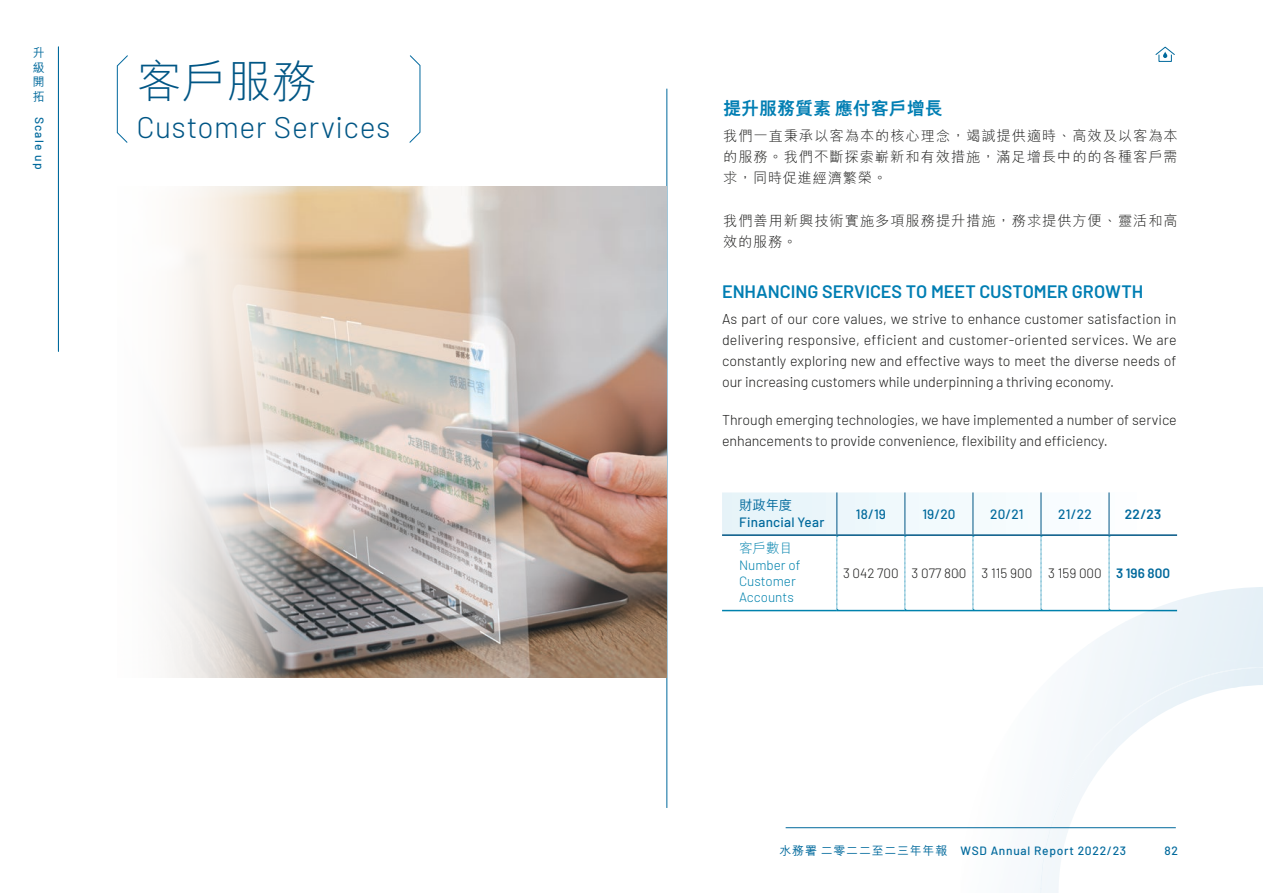
<style>
.page{position:relative;width:1263px;height:893px;background:#fff}
.page>*{position:absolute;margin:0;border:0;box-sizing:border-box;transform-origin:0 0}
.L1-C{font:300 45px "M Hei HK";color:#005685}
.L1-E{font:300 30px "Barlow";letter-spacing:.02em;color:#005685}
.Body-E{font:600 18px "Barlow";color:#007eb3}
.Body-C{font:800 18px "M Hei HK";color:#007eb3}
.Body-E-2{font:300 14.25px/21px "Barlow";letter-spacing:-.005em;color:#1c1c1b;text-align:justify}
.Body-C-2{font:300 14.25px/21px "M Hei HK";letter-spacing:.065em;color:#1c1c1b;text-align:justify}
.Table_Title{font:500 13.5px "Barlow";letter-spacing:.015em;color:#00699c}
.Table_Txt{font:300 13.5px/16.2px "Barlow";color:#0082ad}
.Table_Txt-2{font:300 13.5px "Barlow";color:#1c1c1b}
.Table_Txt-3{font:600 13.5px "Barlow";color:#00699c}
.Table_Title-2{font:600 13.5px "Barlow";color:#00699c}
.Table_Title-3{font:500 13.5px "M Hei HK";color:#00699c}
.t1{font:500 12px "Barlow";letter-spacing:.06em;color:#00699c}
.t2{font:500 12px/14.4px "M Hei HK";letter-spacing:.06em;color:#00699c;text-align:justify}
.s1{font-family:"M Hei HK"}
</style>
<div class="page">
<hr style="left:722px;top:610px;width:115px;height:1px;background:#0082ad">
<hr style="left:837px;top:610px;width:68px;height:1px;background:#0082ad">
<hr style="left:905px;top:610px;width:68px;height:1px;background:#0082ad">
<hr style="left:973px;top:610px;width:68px;height:1px;background:#0082ad">
<hr style="left:1041px;top:610px;width:68px;height:1px;background:#0082ad">
<hr style="left:1109px;top:610px;width:68px;height:1px;background:#0082ad">
<svg style="left:722px;top:492px;width:455px;height:118px"></svg>
<svg style="left:117px;top:55px;width:11px;height:88px"></svg>
<svg style="left:409px;top:55px;width:11px;height:88px"></svg>
<hr style="left:667px;top:89px;width:1px;height:719px;background:#00699c">
<img style="left:167px;top:186px;width:500px;height:492px">
<img style="left:1124px;top:600px;width:139px;height:37px">
<img style="left:1177px;top:587px;width:86px;height:23px">
<div style="left:1087px;top:644px;width:176px;height:43px;background:#ebf3f8"></div>
<img style="left:1082px;top:668px;width:156px;height:39px">
<img style="left:1076px;top:693px;width:97px;height:37px">
<img style="left:1075px;top:718px;width:62px;height:25px">
<svg style="left:1259px;top:667px;width:4px;height:4px"></svg>
<img style="left:1209px;top:667px;width:50px;height:8px">
<img style="left:1174px;top:674px;width:38px;height:14px">
<img style="left:1145px;top:686px;width:31px;height:17px">
<img style="left:1120px;top:702px;width:27px;height:19px">
<img style="left:1040px;top:720px;width:82px;height:169px">
<hr style="left:786px;top:827px;width:390px;height:1px;background:#00699c">
<hr style="left:58px;top:47px;width:1px;height:304px;background:#00699c">
<div style="left:1158px;top:55px;width:14px;height:7px;border:1px solid #00699c"></div>
<svg style="left:1155px;top:46px;width:20px;height:12px"></svg>
<p class="t2" style="left:33px;top:45px;width:13px">升級開拓</p>
<p class="t1" style="left:48px;top:117px;width:54px;rotate:90deg">Scale up</p>
<h1 class="L1-C" style="left:136px;top:59px;width:181px">客戶服務</h1>
<h1 class="L1-E" style="left:136px;top:105px;width:256px">Customer Services</h1>
<p class="Body-C" style="left:723px;top:99px;width:221px">提升服務質素應付客戶增長</p>
<p class="Body-C-2" style="left:723px;top:125px;width:456px">我們一直秉承以客為本的核心理念，竭誠提供適時、高效及以客為本的服務。我們不斷探索嶄新和有效措施，滿足增長中的的各種客戶需求，同時促進經濟繁榮。</p>
<p class="Body-C-2" style="left:723px;top:210px;width:456px">我們善用新興技術實施多項服務提升措施，務求提供方便、靈活和高效的服務。</p>
<p class="Body-E" style="left:722px;top:278px;width:423px">ENHANCING SERVICES TO MEET CUSTOMER GROWTH</p>
<p class="Body-E-2" style="left:722px;top:307px;width:456px">As part of our core values, we strive to enhance customer satisfaction in delivering responsive, efficient and customer-oriented services. We are constantly exploring new and effective ways to meet the diverse needs of our increasing customers while underpinning a thriving economy.</p>
<p class="Body-E-2" style="left:722px;top:408px;width:456px">Through emerging technologies, we have implemented a number of service enhancements to provide convenience, flexibility and efficiency.</p>
<p class="Table_Title-3" style="left:739px;top:496px;width:55px">財政年度</p>
<p class="Table_Title" style="left:739px;top:512px;width:87px">Financial Year</p>
<p class="Table_Txt" style="left:739px;top:539px;width:63px"><span class="s1">客戶數目<br></span>Number of<br>Customer<br>Accounts</p>
<p class="Table_Title" style="left:856px;top:504px;width:32px">18/19</p>
<p class="Table_Title" style="left:922px;top:504px;width:35px">19/20</p>
<p class="Table_Title" style="left:990px;top:504px;width:35px">20/21</p>
<p class="Table_Title" style="left:1058px;top:504px;width:35px">21/22</p>
<p class="Table_Title-2" style="left:1125px;top:504px;width:38px">22/23</p>
<p class="Table_Txt-2" style="left:843px;top:563px;width:57px">3 042 700</p>
<p class="Table_Txt-2" style="left:912px;top:563px;width:56px">3 077 800</p>
<p class="Table_Txt-2" style="left:981px;top:563px;width:52px">3 115 900</p>
<p class="Table_Txt-2" style="left:1048px;top:563px;width:55px">3 159 000</p>
<p class="Table_Txt-3" style="left:1116px;top:563px;width:56px">3 196 800</p>
<p class="t2" style="left:779px;top:842px;width:169px">水務署二零二二至二三年年報</p>
<p class="t1" style="left:960px;top:842px;width:167px">WSD Annual Report 2022/23</p>
<p class="t1" style="left:1164px;top:842px;width:15px">82</p>
</div>
